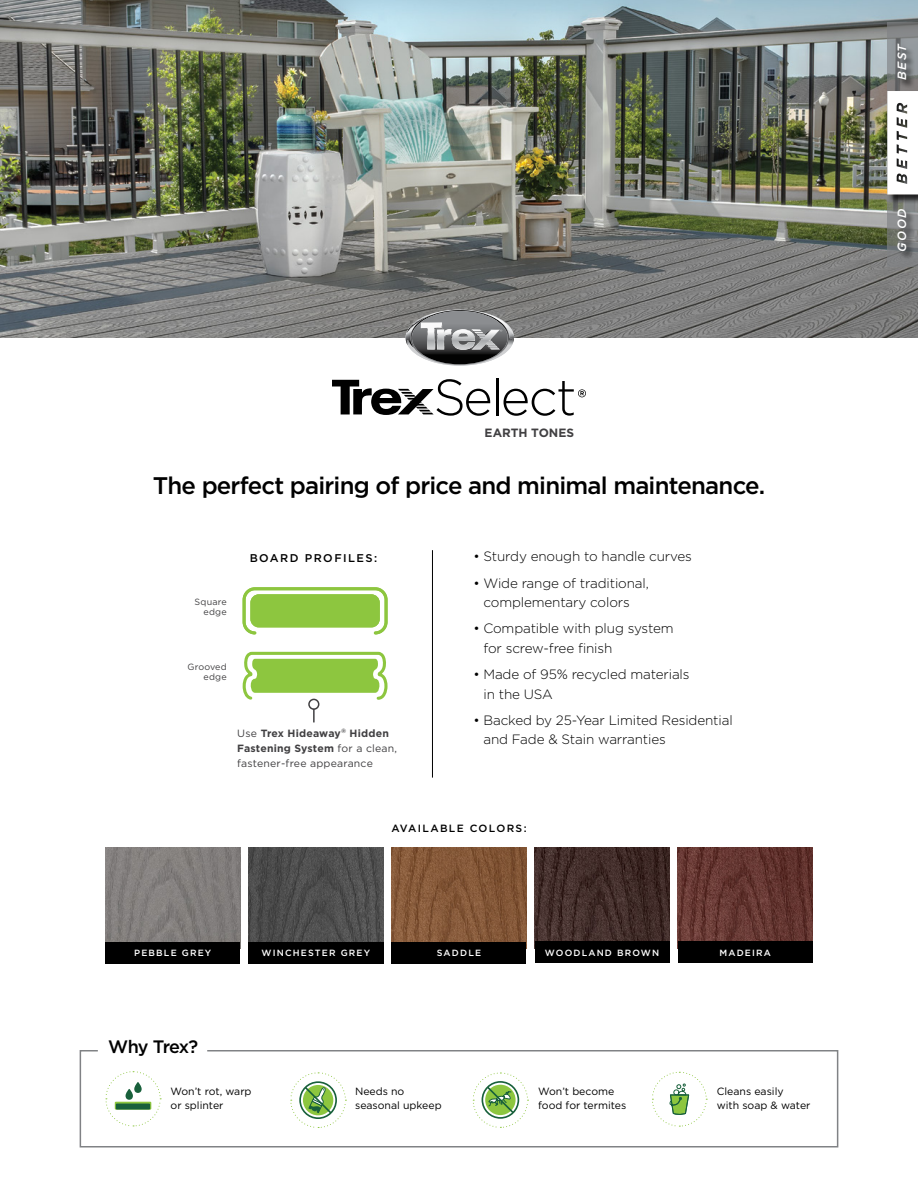
<style>
.page{position:relative;width:918px;height:1188px;background:#fff}
.page>*{position:absolute;margin:0;border:0;box-sizing:border-box;transform-origin:0 0}
.t1{font:500 24px "Gotham";letter-spacing:-.035em;color:#000}
.t2{font:500 18px "Gotham";letter-spacing:-.05em;color:#000}
.t3{font:300 13.5px/19.5px "Gotham";letter-spacing:-.01em;color:#000}
.t4{font:700 12px "Gotham";color:#414042}
.t5{font:italic 500 12px "Gotham";letter-spacing:.12em;color:#fff}
.t6{font:500 11.25px "Gotham";letter-spacing:.13em;color:#000}
.t7{font:10.5px/13.5px "Gotham";color:#000}
.t8{font:10.5px/15px "Gotham";letter-spacing:.02em;color:#414042}
.t9{font:500 10.5px "Gotham";letter-spacing:.13em;color:#000}
.t10{font:500 9px "Gotham";letter-spacing:.13em;color:#fff}
.t11{font:9px/10.5px "Gotham";letter-spacing:.02em;color:#414042;text-align:right}
.s1{font-weight:700}
</style>
<div class="page">
<img style="left:0;top:0;width:918px;height:338px">
<img style="left:678px;top:847px;width:135px;height:95px">
<div style="left:678px;top:942px;width:135px;height:21px;background:#000"></div>
<img style="left:248px;top:847px;width:135px;height:95px">
<div style="left:248px;top:942px;width:135px;height:22px;background:#000"></div>
<img style="left:392px;top:847px;width:134px;height:95px">
<div style="left:392px;top:942px;width:134px;height:22px;background:#000"></div>
<img style="left:105px;top:847px;width:135px;height:95px">
<div style="left:105px;top:942px;width:135px;height:22px;background:#000"></div>
<svg style="left:887px;top:23px;width:31px;height:244px;background:#808282"></svg>
<div style="left:888px;top:91px;width:30px;height:113px;background:#000;opacity:.75"></div>
<svg style="left:887px;top:91px;width:31px;height:103px"></svg>
<div style="left:898px;top:209px;width:18px;height:51px;background:#000;opacity:.75"></div>
<div style="left:898px;top:44px;width:18px;height:45px;background:#000;opacity:.75"></div>
<hr style="left:496px;top:378px;width:2px;height:37px;background:#000">
<svg style="left:332px;top:379px;width:158px;height:37px"></svg>
<svg style="left:504px;top:381px;width:82px;height:35px"></svg>
<svg style="left:406px;top:310px;width:109px;height:56px"></svg>
<svg style="left:313px;top:710px;width:2px;height:12px"></svg>
<div style="left:308px;top:699px;width:11px;height:11px;border:2px solid #414042;border-radius:50%"></div>
<hr style="left:432px;top:550px;width:1px;height:228px;background:#000">
<img style="left:535px;top:847px;width:135px;height:95px">
<div style="left:535px;top:942px;width:135px;height:21px;background:#000"></div>
<svg style="left:79px;top:1050px;width:760px;height:98px"></svg>
<svg style="left:105px;top:1071px;width:56px;height:56px"></svg>
<div style="left:115px;top:1102px;width:36px;height:8px;background:#57973d"></div>
<div style="left:116px;top:1104px;width:34px;height:6px;background:#18603b"></div>
<div style="left:250px;top:594px;width:130px;height:33px;background:#8dc63f;border-radius:8px"></div>
<div style="left:243px;top:587px;width:145px;height:47px;border:3px solid #8dc63f;border-radius:11px"></div>
<svg style="left:242px;top:651px;width:146px;height:50px"></svg>
<p class="t4" style="left:485px;top:426px;width:91px">EARTH TONES</p>
<h1 class="t1" style="left:153px;top:472px;width:614px">The perfect pairing of price and minimal maintenance.</h1>
<p class="t11" style="left:195px;top:596px;width:34px">Square edge</p>
<p class="t11" style="left:188px;top:661px;width:41px">Grooved edge</p>
<p class="t6" style="left:250px;top:552px;width:129px">BOARD PROFILES:</p>
<p class="t8" style="left:237px;top:725px;width:161px">Use <span class="s1">Trex Hideaway</span><sup>®</sup> <span class="s1">Hidden<br>Fastening System</span> for a clean, fastener-free appearance</p>
<p class="t3" style="left:473px;top:547px;width:220px">• Sturdy enough to handle curves</p>
<p class="t3" style="left:483px;top:573px;width:167px;text-indent:-10px">• Wide range of traditional, complementary colors</p>
<p class="t3" style="left:483px;top:619px;width:192px;text-indent:-10px">• Compatible with plug system for screw-free finish</p>
<p class="t3" style="left:483px;top:664px;width:208px;text-indent:-10px">• Made of 95% recycled materials in the USA</p>
<p class="t3" style="left:483px;top:710px;width:251px;text-indent:-10px">• Backed by 25-Year Limited Residential and Fade &amp; Stain warranties</p>
<p class="t9" style="left:391px;top:823px;width:137px">AVAILABLE COLORS:</p>
<p class="t10" style="left:545px;top:947px;width:116px">WOODLAND BROWN</p>
<p class="t10" style="left:134px;top:948px;width:79px">PEBBLE GREY</p>
<p class="t10" style="left:262px;top:948px;width:110px">WINCHESTER GREY</p>
<p class="t10" style="left:437px;top:948px;width:46px">SADDLE</p>
<p class="t10" style="left:719px;top:947px;width:53px">MADEIRA</p>
<h2 class="t2" style="left:108px;top:1037px;width:92px">Why Trex?</h2>
<p class="t7" style="left:171px;top:1084px;width:83px">Won’t rot, warp or splinter</p>
<p class="t7" style="left:538px;top:1084px;width:90px">Won’t become food for termites</p>
<p class="t7" style="left:717px;top:1084px;width:95px">Cleans easily<br>with soap &amp; water</p>
<p class="t7" style="left:355px;top:1084px;width:88px">Needs no seasonal upkeep</p>
<p class="t5" style="left:895px;top:80px;width:38px;rotate:-90deg">BEST</p>
<p class="t5" style="left:895px;top:252px;width:45px;rotate:-90deg">GOOD</p>
</div>
